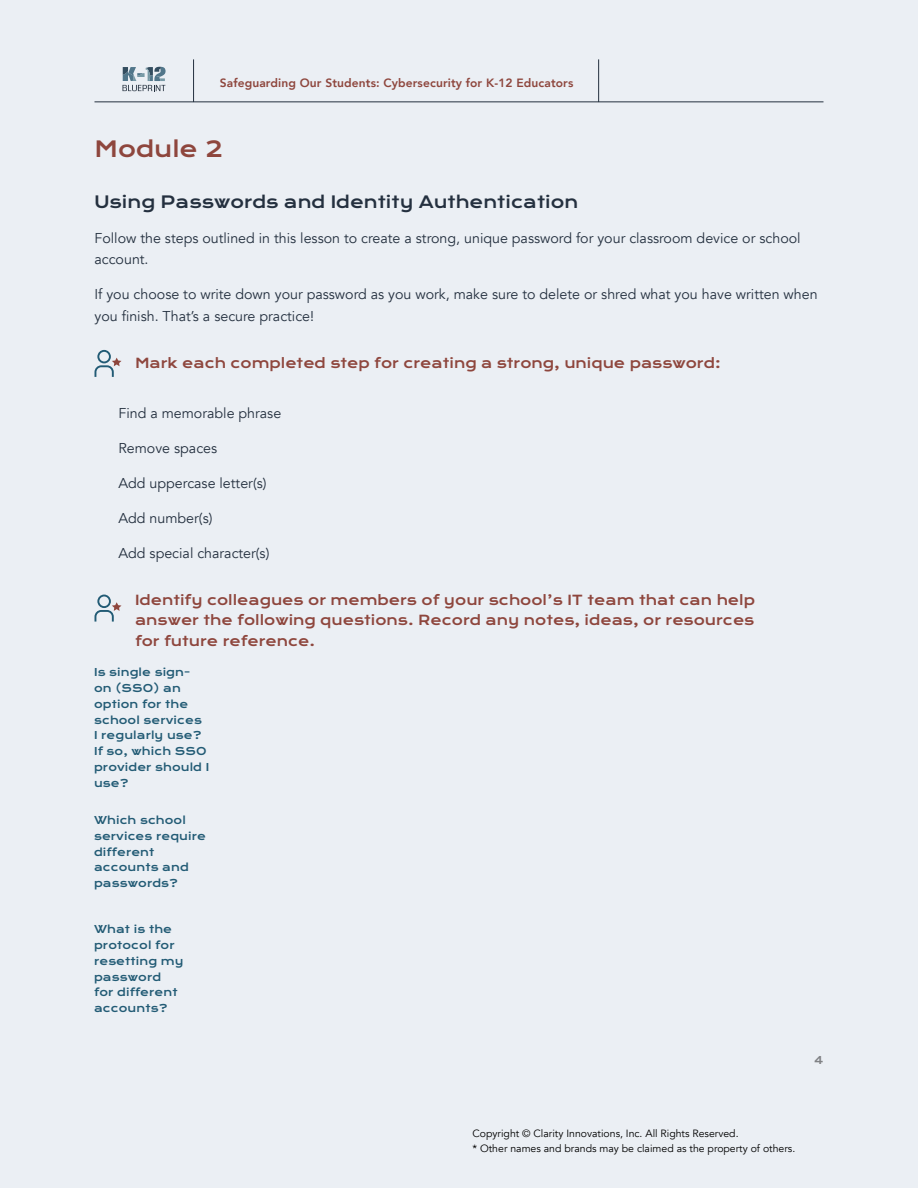
<style>
.page{position:relative;width:918px;height:1188px;background:#ebeff4}
.page>*{position:absolute;margin:0;border:0;box-sizing:border-box;transform-origin:0 0}
.t1{font:21.75px "Krona One";color:#8e463d}
.t2{font:16.5px "Krona One";color:#24303f}
.body_content{font:14.25px/21.6px "Avenir";color:#24303f}
.t3{font:13.5px/20.2px "Krona One";color:#8e463d;text-align:justify}
.t4{font:800 12px "Avenir";letter-spacing:.01em;color:#8e463d}
.t5{font:10.5px/15.8px "Krona One";letter-spacing:.01em;color:#225b75}
.t6{font:10.5px/15.8px "Avenir";color:#000}
.t7{font:10.5px "Krona One";color:#808285}
</style>
<div class="page">
<svg style="left:95px;top:350px;width:26px;height:27px"></svg>
<svg style="left:95px;top:595px;width:26px;height:27px"></svg>
<svg style="left:123px;top:67px;width:43px;height:24px"></svg>
<hr style="left:193px;top:59px;width:1px;height:43px;background:#24303f">
<hr style="left:94px;top:102px;width:730px;height:1px;background:#24303f">
<hr style="left:598px;top:59px;width:1px;height:43px;background:#24303f">
<p class="t4" style="left:220px;top:73px;width:355px">Safeguarding Our Students: Cybersecurity for K-12 Educators</p>
<h2 class="t1" style="left:94px;top:135px;width:130px">Module 2</h2>
<h3 class="t2" style="left:94px;top:191px;width:485px">Using Passwords and Identity Authentication</h3>
<p class="body_content" style="left:94px;top:227px;width:708px">Follow the steps outlined in this lesson to create a strong, unique password for your classroom device or school account.</p>
<p class="body_content" style="left:94px;top:284px;width:725px">If you choose to write down your password as you work, make sure to delete or shred what you have written when you finish. That’s a secure practice!</p>
<h4 class="t3" style="left:135px;top:353px;width:587px">Mark each completed step for creating a strong, unique password:</h4>
<p class="body_content" style="left:118px;top:402px;width:164px">Find a memorable phrase</p>
<p class="body_content" style="left:118px;top:437px;width:100px">Remove spaces</p>
<p class="body_content" style="left:118px;top:472px;width:150px">Add uppercase letter(s)</p>
<p class="body_content" style="left:118px;top:507px;width:95px">Add number(s)</p>
<p class="body_content" style="left:118px;top:542px;width:152px">Add special character(s)</p>
<h4 class="t3" style="left:135px;top:590px;width:621px">Identify colleagues or members of your school’s IT team that can help answer the following questions. Record any notes, ideas, or resources for future reference.</h4>
<h5 class="t5" style="left:94px;top:665px;width:117px">Is single sign&shy;on (SSO) an option for the school services<br>I regularly use?<br>If so, which SSO provider should I use?</h5>
<h5 class="t5" style="left:94px;top:813px;width:113px">Which school services require different accounts and passwords?</h5>
<h5 class="t5" style="left:94px;top:922px;width:91px">What is the protocol for resetting my password<br>for different accounts?</h5>
<p class="t7" style="left:814px;top:1053px;width:11px">4</p>
<p class="t6" style="left:472px;top:1125px;width:324px">Copyright © Clarity Innovations, Inc. All Rights Reserved.<br>* Other names and brands may be claimed as the property of others.</p>
</div>
